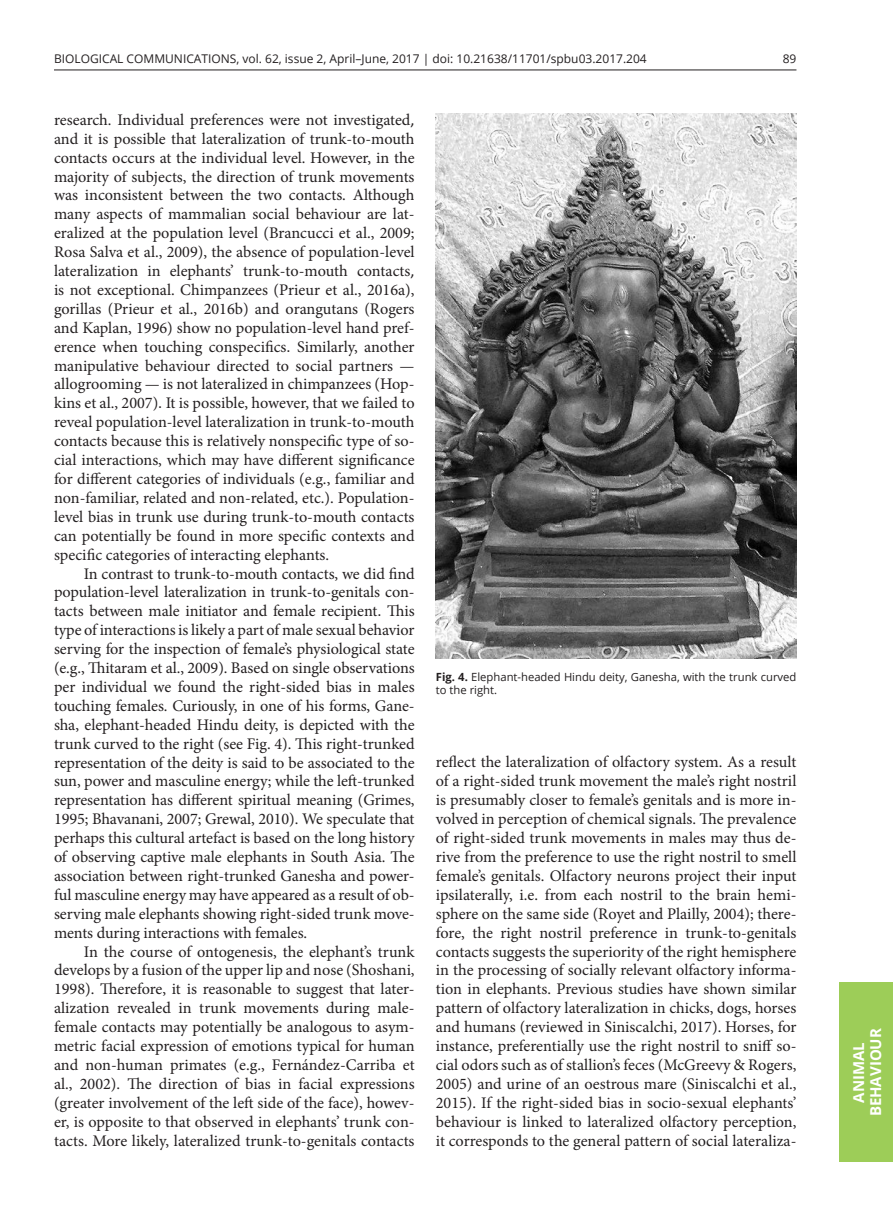
<style>
.page{position:relative;width:893px;height:1212px;background:#fff}
.page>*{position:absolute;margin:0;border:0;box-sizing:border-box;transform-origin:0 0}
.t1{font:16.2px/18.9px "Minion Pro";color:#231f20;text-align:justify}
.t2{font:700 15px/17.1px "Open Sans";color:#fff;text-align:center}
.t3{font:12px "Open Sans";color:#231f20}
.t4{font:11.25px/13.5px "Open Sans";color:#231f20}
.s1{font-family:"Calibri"}
.s2{font-weight:700}
</style>
<div class="page">
<hr style="left:54px;top:70px;width:742px;height:1px;background:#231f20">
<div style="left:840px;top:982px;width:53px;height:180px;background:#9dcd58"></div>
<img style="left:436px;top:113px;width:360px;height:546px">
<p class="t3" style="left:54px;top:51px;width:594px">BIOLOGICAL COMMUNICATIONS, vol. 62, issue 2, April–June, 2017 | doi: 10.21638/11701/spbu03.2017.204</p>
<p class="t3" style="left:783px;top:51px;width:15px">89</p>
<p class="t1" style="left:54px;top:110px;width:362px">research. Individual preferences were not investigated<span class="s1">, </span>and it is possible that lateralization of trunk-to-mouth contacts occurs at the individual level. However, in the majority of subjects, the direction of trunk movements was inconsistent between the two contacts. Although many aspects of mammalian social behaviour are lat&shy;eralized at the population level (Brancucci et al., 2009; Rosa Salva et al., 2009), the absence of population-level lateralization in elephants’ trunk-to-mouth contacts<span class="s1">, </span>is not exceptional. Chimpanzees (Prieur et al., 2016a), gorillas (Prieur et al., 2016b) and orangutans (Rogers and Kaplan, 1996) show no population-level hand pref&shy;erence when touching conspecifics<span class="s1">.</span> Similarly, another manipulative behaviour directed to social partners — allogrooming — is not lateralized in chimpanzees (Hop&shy;kins et al., 2007)<span class="s1">.</span> It is possible, however, that we failed to reveal population-level lateralization in trunk-to-mouth contacts because this is relatively nonspecific type of so&shy;cial interactions, which may have different significance for different categories of individuals (e.g., familiar and non-familiar, related and non-related, etc.). Population&shy;level bias in trunk use during trunk-to-mouth contacts can potentially be found in more specific contexts and specific categories of interacting elephants.</p>
<p class="t1" style="left:54px;top:564px;width:362px;text-indent:30px">In contrast to trunk-to-mouth contacts, we did find population-level lateralization in trunk-to-genitals con&shy;tacts between male initiator and female recipient<span class="s1">.</span> This type of interactions is likely a part of male sexual behavior serving for the inspection of female’s physiological state (e.g., Thitaram et al., 2009). Based on single observations per individual we found the right-sided bias in males touching females. Curiously, in one of his forms, Gane&shy;sha, elephant-headed Hindu deity, is depicted with the trunk curved to the right (see Fig. 4). This right-trunked representation of the deity is said to be associated to the sun, power and masculine energy; while the left-trunked representation has different spiritual meaning (Grimes, 1995; Bhavanani, 2007; Grewal, 2010). We speculate that perhaps this cultural artefact is based on the long history of observing captive male elephants in South Asia. The association between right-trunked Ganesha and power&shy;ful masculine energy may have appeared as a result of ob&shy;serving male elephants showing right-sided trunk move&shy;ments during interactions with females.</p>
<p class="t1" style="left:54px;top:942px;width:362px;text-indent:30px">In the course of ontogenesis, the elephant’s trunk develops by a fusion of the upper lip and nose (Shoshani, 1998). Therefore, it is reasonable to suggest that later&shy;alization revealed in trunk movements during male&shy;female contacts may potentially be analogous to asym&shy;metric facial expression of emotions typical for human and non-human primates (e.g., Fernández-Carriba et al., 2002). The direction of bias in facial expressions (greater involvement of the left side of the face), howev&shy;er, is opposite to that observed in elephants’ trunk con&shy;tacts. More likely, lateralized trunk-to-genitals contacts</p>
<p class="t4" style="left:436px;top:670px;width:362px"><span class="s2">Fig. 4.</span> Elephant-headed Hindu deity, Ganesha, with the trunk curved to the right.</p>
<p class="t1" style="left:436px;top:753px;width:362px">reflect the lateralization of olfactory system. As a result of a right-sided trunk movement the male’s right nostril is presumably closer to female’s genitals and is more in&shy;volved in perception of chemical signals. The prevalence of right-sided trunk movements in males may thus de&shy;rive from the preference to use the right nostril to smell female’s genitals. Olfactory neurons project their input ipsilaterally, i.e. from each nostril to the brain hemi&shy;sphere on the same side (Royet and Plailly, 2004); there&shy;fore, the right nostril preference in trunk-to-genitals contacts suggests the superiority of the right hemisphere in the processing of socially relevant olfactory informa&shy;tion in elephants. Previous studies have shown similar pattern of olfactory lateralization in chicks, dogs, horses and humans (reviewed in Siniscalchi, 2017). Horses, for instance, preferentially use the right nostril to sniff so&shy;cial odors such as of stallion’s feces (McGreevy &amp; Rogers, 2005) and urine of an oestrous mare (Siniscalchi et al., 2015). If the right-sided bias in socio-sexual elephants’ behaviour is linked to lateralized olfactory perception, it corresponds to the general pattern of social lateraliza-</p>
<p class="t2" style="left:850px;top:1116px;width:90px;rotate:-90deg">ANIMAL<br>BEHAVIOUR</p>
</div>
